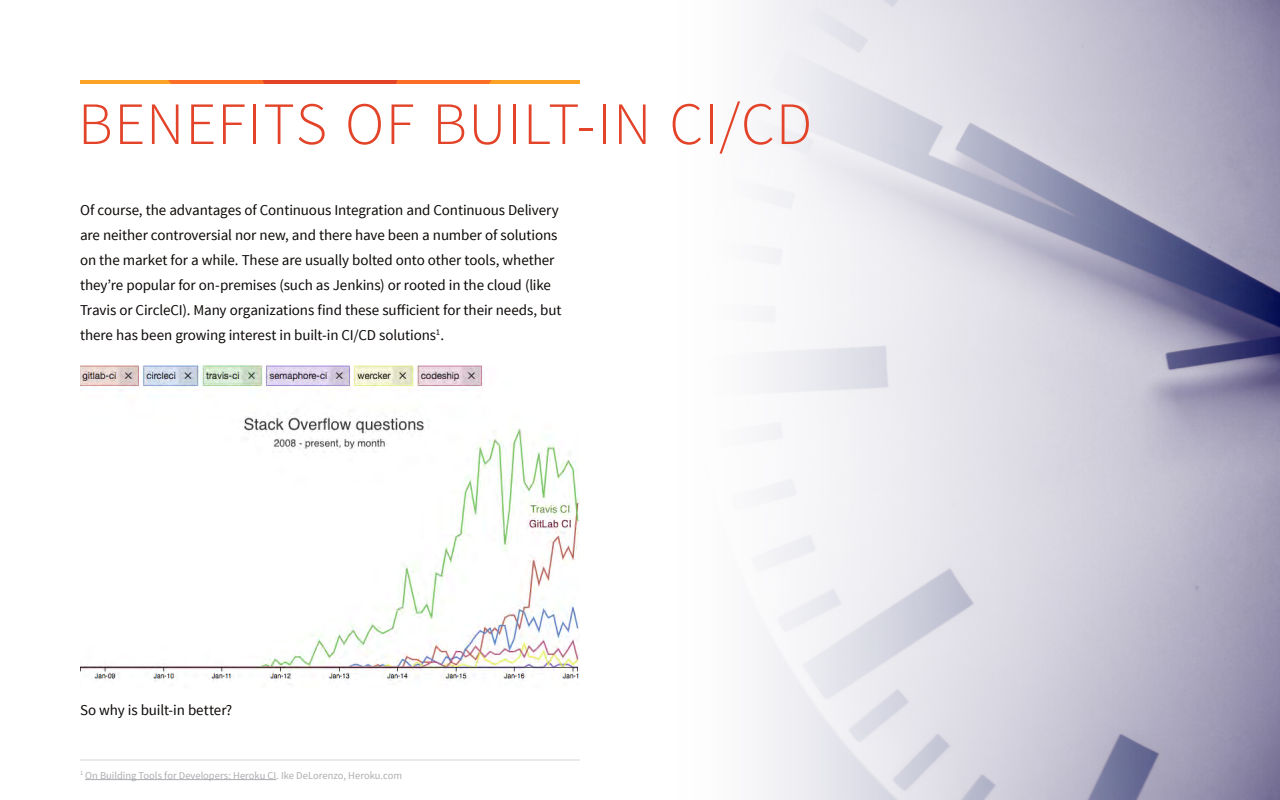
<style>
.page{position:relative;width:1280px;height:800px;background:#fff}
.page>*{position:absolute;margin:0;border:0;box-sizing:border-box;transform-origin:0 0}
.t1{font:300 60px "Source Sans Pro";letter-spacing:.02em;color:#e24329}
.t2{font:15px/25px "Source Sans Pro";letter-spacing:-.005em;color:#0c0806}
.t3{font:10.5px "Source Sans Pro";color:#aaadb1}
</style>
<div class="page">
<svg style="left:764px;top:0;width:516px;height:800px;background:#c9c7d6"></svg>
<hr style="left:80px;top:760px;width:500px;height:1px;background:#d5d6d8">
<svg style="left:80px;top:80px;width:500px;height:4px;background:#f57526"></svg>
<hr style="left:85px;top:779px;width:191px;height:1px;background:#aaadb1">
<img style="left:80px;top:365px;width:500px;height:320px">
<h1 class="t1" style="left:78px;top:88px;width:736px">BENEFITS OF BUILT-IN CI/CD</h1>
<p class="t2" style="left:80px;top:198px;width:483px">Of course, the advantages of Continuous Integration and Continuous Delivery are neither controversial nor new, and there have been a number of solutions on the market for a while. These are usually bolted onto other tools, whether they’re popular for on-premises (such as Jenkins) or rooted in the cloud (like Travis or CircleCI). Many organizations find these sufficient for their needs, but there has been growing interest in built-in CI/CD solutions<sup>1</sup>.</p>
<p class="t2" style="left:80px;top:698px;width:154px">So why is built-in better?</p>
<p class="t3" style="left:80px;top:769px;width:324px"><sup>1</sup> On Building Tools for Developers: Heroku CI. Ike DeLorenzo, Heroku.com</p>
</div>
